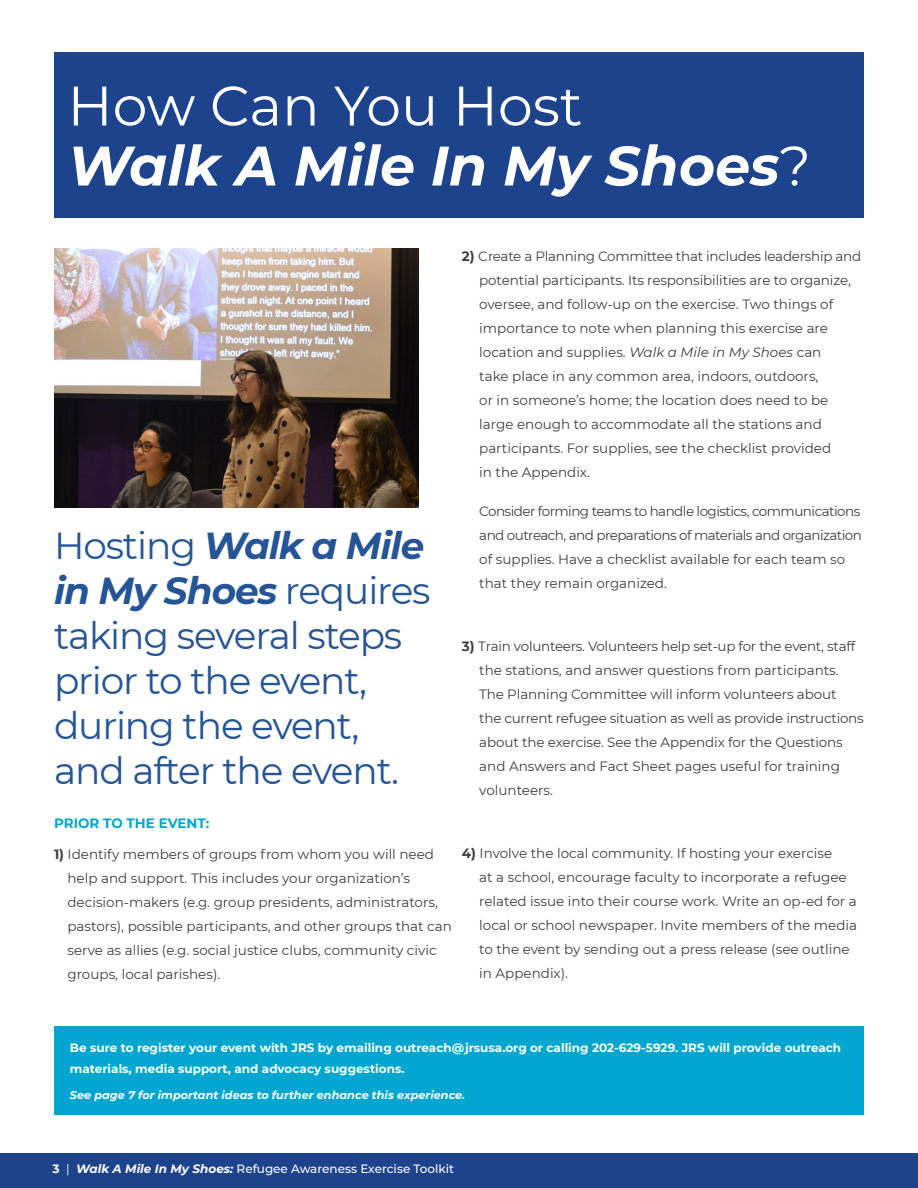
<style>
.page{position:relative;width:918px;height:1188px;background:#fff}
.page>*{position:absolute;margin:0;border:0;box-sizing:border-box;transform-origin:0 0}
.t1{font:italic 700 55.5px "Montserrat";color:#fff}
.t2{font:55.5px "Montserrat";color:#fff}
.t3{font:37.5px/45px "Montserrat";letter-spacing:-.03em;color:#255596}
.t4{font:13.5px/24px "Montserrat";color:#3e3e3f}
.t5{font:13.5px/24px "Montserrat";letter-spacing:-.04em;color:#3e3e3f}
.t6{font:700 13.5px "Montserrat";color:#00a6cf}
.t7{font:700 12px/21px "Montserrat";color:#fff}
.t8{font:500 12px "Montserrat";color:#fff}
.t9{font:italic 700 11.25px "Montserrat";color:#fff}
.s1{font-weight:400;font-style:normal}
.s2{font-weight:700;font-style:italic}
.s3{font-weight:700}
.s4{font-style:italic}
.s5{font-weight:400}
</style>
<div class="page">
<div style="left:54px;top:1026px;width:810px;height:89px;background:#00a6cf"></div>
<div style="left:54px;top:52px;width:810px;height:166px;background:#1d438c"></div>
<div style="left:0;top:1153px;width:918px;height:35px;background:#1d438c"></div>
<img style="left:54px;top:248px;width:364px;height:260px">
<p class="t2" style="left:68px;top:68px;width:516px">How Can You Host</p>
<p class="t1" style="left:68px;top:126px;width:745px">Walk A Mile In My Shoes<span class="s1">?</span></p>
<p class="t3" style="left:54px;top:522px;width:378px">Hosting <span class="s2">Walk a Mile in My Shoes</span> requires taking several steps prior to the event, during the event, and after the event.</p>
<p class="t6" style="left:54px;top:813px;width:157px">PRIOR TO THE EVENT:</p>
<p class="t4" style="left:68px;top:842px;width:386px;text-indent:-14px"><span class="s3">1)</span> Identify members of groups from whom you will need help and support. This includes your organization’s decision-makers (e.g. group presidents, administrators, pastors), possible participants, and other groups that can serve as allies (e.g. social justice clubs, community civic groups, local parishes).</p>
<p class="t4" style="left:479px;top:244px;width:384px;text-indent:-17px"><span class="s3">2)</span> Create a Planning Committee that includes leadership and potential participants. Its responsibilities are to organize, oversee, and follow-up on the exercise. Two things of importance to note when planning this exercise are location and supplies. <span class="s4">Walk a Mile in My Shoes</span> can<br>take place in any common area, indoors, outdoors,<br>or in someone’s home; the location does need to be large enough to accommodate all the stations and participants. For supplies, see the checklist provided<br>in the Appendix.</p>
<p class="t5" style="left:479px;top:499px;width:384px">Consider forming teams to handle logistics, communications and outreach, and preparations of materials and organization of supplies. Have a checklist available for each team so that they remain organized.</p>
<p class="t4" style="left:479px;top:634px;width:386px;text-indent:-17px"><span class="s3">3)</span> Train volunteers. Volunteers help set-up for the event, staff the stations, and answer questions from participants.<br>The Planning Committee will inform volunteers about<br>the current refugee situation as well as provide instructions about the exercise. See the Appendix for the Questions and Answers and Fact Sheet pages useful for training volunteers.</p>
<p class="t4" style="left:479px;top:841px;width:379px;text-indent:-17px"><span class="s3">4)</span> Involve the local community. If hosting your exercise<br>at a school, encourage faculty to incorporate a refugee related issue into their course work. Write an op-ed for a local or school newspaper. Invite members of the media to the event by sending out a press release (see outline in Appendix).</p>
<p class="t7" style="left:70px;top:1037px;width:773px">Be sure to register your event with JRS by emailing outreach@jrsusa.org or calling 202-629-5929. JRS will provide outreach materials, media support, and advocacy suggestions.</p>
<p class="t9" style="left:70px;top:1087px;width:397px">See page 7 for important ideas to further enhance this experience.</p>
<p class="t8" style="left:52px;top:1161px;width:403px"><span class="s3">3</span> <span class="s5">|</span> <span class="s2">Walk A Mile In My Shoes:</span> Refugee Awareness Exercise Toolkit</p>
</div>
